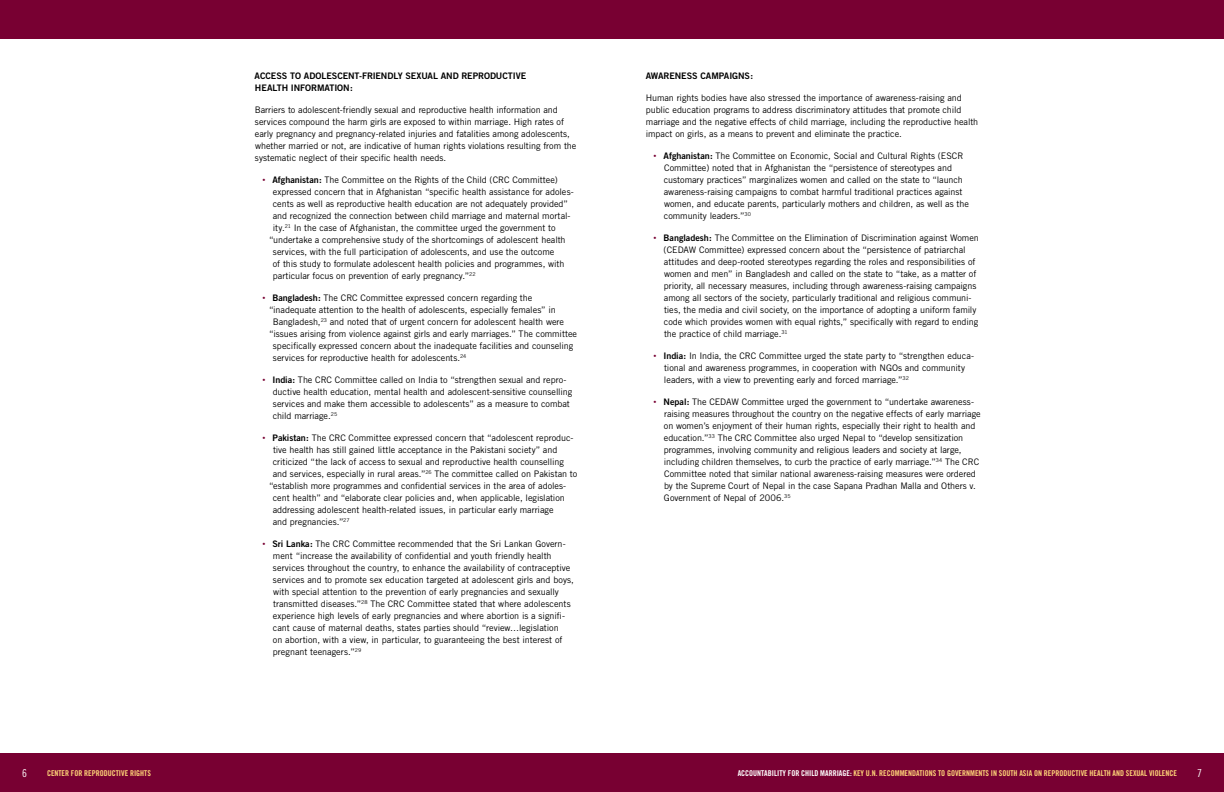
<style>
.page{position:relative;width:1224px;height:792px;background:#fff}
.page>*{position:absolute;margin:0;border:0;box-sizing:border-box;transform-origin:0 0}
.t1{font:11px "Trade Gothic Cond Eighteen";color:#fff}
.t2{font:9px/12px "Trade Gothic";letter-spacing:-.005em;color:#000}
.t3{font:9px/12px "Trade Gothic Bold Two";letter-spacing:-.01em;color:#000}
.t4{font:8px "Trade Gothic Bold Cond Twenty";color:#ffd478}
.s1{font-size:6px;color:#780032}
.s2{font-family:"Trade Gothic Bold Two"}
.s3{color:#fff}
</style>
<div class="page">
<div style="left:0;top:754px;width:1224px;height:38px;background:#780032"></div>
<div style="left:0;top:0;width:1224px;height:38px;background:#780032"></div>
<p class="t3" style="left:255px;top:70px;width:273px">ACCESS TO ADOLESCENT-FRIENDLY SEXUAL AND REPRODUCTIVE<br>HEALTH INFORMATION:</p>
<p class="t2" style="left:255px;top:104px;width:323px">Barriers to adolescent-friendly sexual and reproductive health information and services compound the harm girls are exposed to within marriage. High rates of early pregnancy and pregnancy-related injuries and fatalities among adolescents, whether married or not, are indicative of human rights violations resulting from the systematic neglect of their specific health needs.</p>
<p class="t2" style="left:262px;top:174px;width:297px"><span class="s1">•</span> <span class="s2">Afghanistan:</span> The Committee on the Rights of the Child (CRC Committee)</p>
<p class="t2" style="left:273px;top:186px;width:302px">expressed concern that in Afghanistan “specific health assistance for adoles-</p>
<p class="t2" style="left:273px;top:198px;width:297px">cents as well as reproductive health education are not adequately provided”</p>
<p class="t2" style="left:273px;top:210px;width:299px">and recognized the connection between child marriage and maternal mortal-</p>
<p class="t2" style="left:273px;top:222px;width:284px">ity.<sup>21</sup> In the case of Afghanistan, the committee urged the government to</p>
<p class="t2" style="left:269px;top:234px;width:298px">“undertake a comprehensive study of the shortcomings of adolescent health</p>
<p class="t2" style="left:273px;top:246px;width:283px">services, with the full participation of adolescents, and use the outcome</p>
<p class="t2" style="left:273px;top:258px;width:293px">of this study to formulate adolescent health policies and programmes, with</p>
<p class="t2" style="left:273px;top:270px;width:204px">particular focus on prevention of early pregnancy.”<sup>22</sup></p>
<p class="t2" style="left:262px;top:292px;width:271px"><span class="s1">•</span> <span class="s2">Bangladesh:</span> The CRC Committee expressed concern regarding the</p>
<p class="t2" style="left:269px;top:304px;width:288px">“inadequate attention to the health of adolescents, especially females” in</p>
<p class="t2" style="left:273px;top:316px;width:293px">Bangladesh,<sup>23</sup> and noted that of urgent concern for adolescent health were</p>
<p class="t2" style="left:269px;top:328px;width:310px">“issues arising from violence against girls and early marriages.” The committee</p>
<p class="t2" style="left:273px;top:340px;width:302px">specifically expressed concern about the inadequate facilities and counseling</p>
<p class="t2" style="left:273px;top:352px;width:195px">services for reproductive health for adolescents.<sup>24</sup></p>
<p class="t2" style="left:273px;top:374px;width:301px;text-indent:-10px"><span class="s1">•</span> <span class="s2">India:</span> The CRC Committee called on India to “strengthen sexual and repro&shy;ductive health education, mental health and adolescent-sensitive counselling services and make them accessible to adolescents” as a measure to combat child marriage.<sup>25</sup></p>
<p class="t2" style="left:262px;top:432px;width:313px"><span class="s1">•</span> <span class="s2">Pakistan:</span> The CRC Committee expressed concern that “adolescent reproduc-</p>
<p class="t2" style="left:273px;top:444px;width:286px">tive health has still gained little acceptance in the Pakistani society” and</p>
<p class="t2" style="left:273px;top:456px;width:293px">criticized “the lack of access to sexual and reproductive health counselling</p>
<p class="t2" style="left:273px;top:468px;width:306px">and services, especially in rural areas.”<sup>26</sup> The committee called on Pakistan to</p>
<p class="t2" style="left:269px;top:480px;width:299px">“establish more programmes and confidential services in the area of adoles-</p>
<p class="t2" style="left:273px;top:492px;width:294px">cent health” and “elaborate clear policies and, when applicable, legislation</p>
<p class="t2" style="left:273px;top:504px;width:282px">addressing adolescent health-related issues, in particular early marriage</p>
<p class="t2" style="left:273px;top:516px;width:78px">and pregnancies.”<sup>27</sup></p>
<p class="t2" style="left:273px;top:538px;width:303px;text-indent:-10px"><span class="s1">•</span> <span class="s2">Sri Lanka:</span> The CRC Committee recommended that the Sri Lankan Govern&shy;ment “increase the availability of confidential and youth friendly health services throughout the country, to enhance the availability of contraceptive services and to promote sex education targeted at adolescent girls and boys, with special attention to the prevention of early pregnancies and sexually transmitted diseases.”<sup>28</sup> The CRC Committee stated that where adolescents experience high levels of early pregnancies and where abortion is a signifi&shy;cant cause of maternal deaths, states parties should “review…legislation<br>on abortion, with a view, in particular, to guaranteeing the best interest of pregnant teenagers.”<sup>29</sup></p>
<p class="t3" style="left:646px;top:70px;width:109px">AWARENESS CAMPAIGNS:</p>
<p class="t2" style="left:646px;top:92px;width:334px">Human rights bodies have also stressed the importance of awareness-raising and public education programs to address discriminatory attitudes that promote child marriage and the negative effects of child marriage, including the reproductive health impact on girls, as a means to prevent and eliminate the practice.</p>
<p class="t2" style="left:664px;top:150px;width:307px;text-indent:-10px"><span class="s1">•</span> <span class="s2">Afghanistan:</span> The Committee on Economic, Social and Cultural Rights (ESCR Committee) noted that in Afghanistan the “persistence of stereotypes and customary practices” marginalizes women and called on the state to “launch awareness-raising campaigns to combat harmful traditional practices against women, and educate parents, particularly mothers and children, as well as the community leaders.”<sup>30</sup></p>
<p class="t2" style="left:664px;top:232px;width:317px;text-indent:-10px"><span class="s1">•</span> <span class="s2">Bangladesh:</span> The Committee on the Elimination of Discrimination against Women (CEDAW Committee) expressed concern about the “persistence of patriarchal attitudes and deep-rooted stereotypes regarding the roles and responsibilities of women and men” in Bangladesh and called on the state to “take, as a matter of priority, all necessary measures, including through awareness-raising campaigns among all sectors of the society, particularly traditional and religious communi&shy;ties, the media and civil society, on the importance of adopting a uniform family code which provides women with equal rights,” specifically with regard to ending the practice of child marriage.<sup>31</sup></p>
<p class="t2" style="left:664px;top:350px;width:312px;text-indent:-11px"><span class="s1">•</span> <span class="s2">India:</span> In India, the CRC Committee urged the state party to “strengthen educa&shy;tional and awareness programmes, in cooperation with NGOs and community leaders, with a view to preventing early and forced marriage.”<sup>32</sup></p>
<p class="t2" style="left:664px;top:396px;width:318px;text-indent:-10px"><span class="s1">•</span> <span class="s2">Nepal:</span> The CEDAW Committee urged the government to “undertake awareness&shy;raising measures throughout the country on the negative effects of early marriage on women’s enjoyment of their human rights, especially their right to health and education.”<sup>33</sup> The CRC Committee also urged Nepal to “develop sensitization programmes, involving community and religious leaders and society at large, including children themselves, to curb the practice of early marriage.”<sup>34</sup> The CRC Committee noted that similar national awareness-raising measures were ordered by the Supreme Court of Nepal in the case Sapana Pradhan Malla and Others v.<br>Government of Nepal of 2006.<sup>35</sup></p>
<p class="t1" style="left:22px;top:766px;width:6px">6</p>
<p class="t4" style="left:47px;top:768px;width:105px">CENTER FOR REPRODUCTIVE RIGHTS</p>
<p class="t4" style="left:738px;top:768px;width:441px"><span class="s3">ACCOUNTABILITY FOR CHILD MARRIAGE:</span> KEY U.N. RECOMMENDATIONS TO GOVERNMENTS IN SOUTH ASIA ON REPRODUCTIVE HEALTH AND SEXUAL VIOLENCE</p>
<p class="t1" style="left:1197px;top:766px;width:6px">7</p>
</div>
